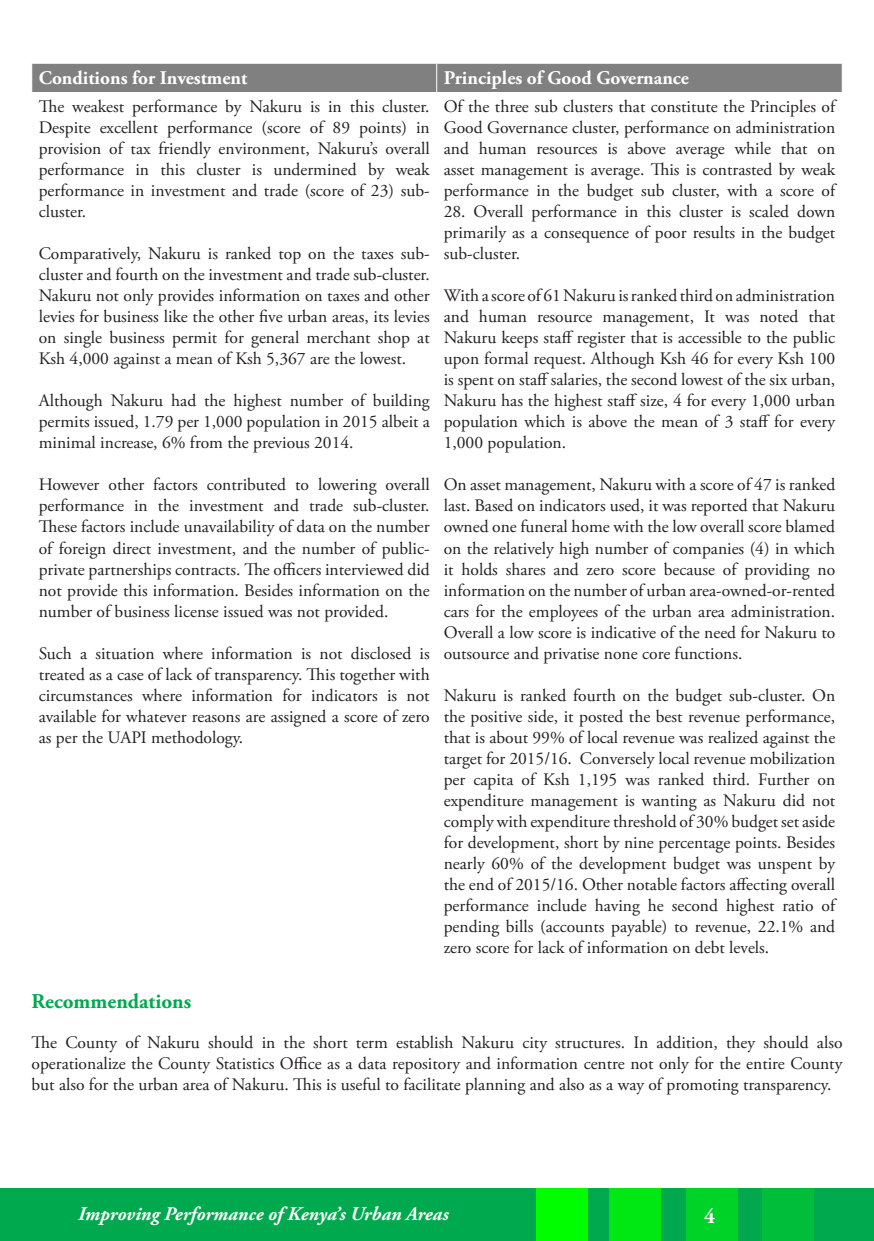
<style>
.page{position:relative;width:874px;height:1241px;background:#fff}
.page>*{position:absolute;margin:0;border:0;box-sizing:border-box;transform-origin:0 0}
.t1{font:700 21px "Adobe Garamond Pro";color:#00a94e}
.t2{font:700 21px "Adobe Garamond Pro";color:#fff}
.t3{font:700 19.25px "Adobe Garamond Pro";color:#fff}
.t4{font:italic 700 19.25px "Adobe Garamond Pro";color:#fff}
.t5{font:17.5px/21px "Adobe Garamond Pro";color:#231f20;text-align:justify}
</style>
<div class="page">
<div style="left:0;top:1187px;width:873px;height:53px;background:#00a94e"></div>
<div style="left:535px;top:1187px;width:52px;height:53px;background:#00fe01"></div>
<div style="left:761px;top:1187px;width:52px;height:53px;background:#00be3a"></div>
<div style="left:686px;top:1187px;width:52px;height:53px;background:#00d327"></div>
<div style="left:608px;top:1187px;width:52px;height:53px;background:#00e814"></div>
<div style="left:32px;top:63px;width:810px;height:29px;background:#808080"></div>
<p class="t3" style="left:39px;top:67px;width:210px">Conditions for Investment</p>
<p class="t3" style="left:443px;top:67px;width:247px">Principles of Good Governance</p>
<p class="t5" style="left:39px;top:97px;width:392px">The weakest performance by Nakuru is in this cluster.<br>Despite excellent performance (score of 89 points) in provision of tax friendly environment, Nakuru’s overall performance in this cluster is undermined by weak performance in investment and trade (score of 23) sub&shy;cluster.</p>
<p class="t5" style="left:39px;top:244px;width:392px">Comparatively, Nakuru is ranked top on the taxes sub&shy;cluster and fourth on the investment and trade sub-cluster.</p>
<p class="t5" style="left:39px;top:286px;width:392px">Nakuru not only provides information on taxes and other levies for business like the other five urban areas, its levies on single business permit for general merchant shop at Ksh 4,000 against a mean of Ksh 5,367 are the lowest.</p>
<p class="t5" style="left:39px;top:391px;width:392px">Although Nakuru had the highest number of building permits issued, 1.79 per 1,000 population in 2015 albeit a minimal increase, 6% from the previous 2014.</p>
<p class="t5" style="left:39px;top:475px;width:392px">However other factors contributed to lowering overall performance in the investment and trade sub-cluster.<br>These factors include unavailability of data on the number of foreign direct investment, and the number of public&shy;private partnerships contracts. The officers interviewed did not provide this information. Besides information on the number of business license issued was not provided.</p>
<p class="t5" style="left:39px;top:643px;width:392px">Such a situation where information is not disclosed is treated as a case of lack of transparency. This together with circumstances where information for indicators is not available for whatever reasons are assigned a score of zero as per the UAPI methodology.</p>
<p class="t5" style="left:443px;top:97px;width:393px">Of the three sub clusters that constitute the Principles of Good Governance cluster, performance on administration and human resources is above average while that on asset management is average. This is contrasted by weak performance in the budget sub cluster, with a score of</p>
<p class="t5" style="left:443px;top:202px;width:393px">28. Overall performance in this cluster is scaled down primarily as a consequence of poor results in the budget sub-cluster.</p>
<p class="t5" style="left:443px;top:286px;width:393px">With a score of 61 Nakuru is ranked third on administration and human resource management, It was noted that Nakuru keeps staff register that is accessible to the public upon formal request. Although Ksh 46 for every Ksh 100 is spent on staff salaries, the second lowest of the six urban, Nakuru has the highest staff size, 4 for every 1,000 urban population which is above the mean of 3 staff for every 1,000 population.</p>
<p class="t5" style="left:443px;top:475px;width:393px">On asset management, Nakuru with a score of 47 is ranked last. Based on indicators used, it was reported that Nakuru owned one funeral home with the low overall score blamed on the relatively high number of companies (4) in which it holds shares and zero score because of providing no information on the number of urban area-owned-or-rented cars for the employees of the urban area administration.<br>Overall a low score is indicative of the need for Nakuru to outsource and privatise none core functions.</p>
<p class="t5" style="left:443px;top:685px;width:393px">Nakuru is ranked fourth on the budget sub-cluster. On the positive side, it posted the best revenue performance, that is about 99% of local revenue was realized against the target for 2015/16. Conversely local revenue mobilization per capita of Ksh 1,195 was ranked third. Further on expenditure management is wanting as Nakuru did not comply with expenditure threshold of 30% budget set aside for development, short by nine percentage points. Besides nearly 60% of the development budget was unspent by the end of 2015/16. Other notable factors affecting overall performance include having he second highest ratio of pending bills (accounts payable) to revenue, 22.1% and zero score for lack of information on debt levels.</p>
<p class="t1" style="left:32px;top:988px;width:161px">Recommendations</p>
<p class="t5" style="left:32px;top:1032px;width:812px">The County of Nakuru should in the short term establish Nakuru city structures. In addition, they should also operationalize the County Statistics Office as a data repository and information centre not only for the entire County but also for the urban area of Nakuru. This is useful to facilitate planning and also as a way of promoting transparency.</p>
<p class="t4" style="left:78px;top:1202px;width:371px">Improving Performance of Kenya’s Urban Areas</p>
<p class="t2" style="left:703px;top:1203px;width:12px">4</p>
</div>
